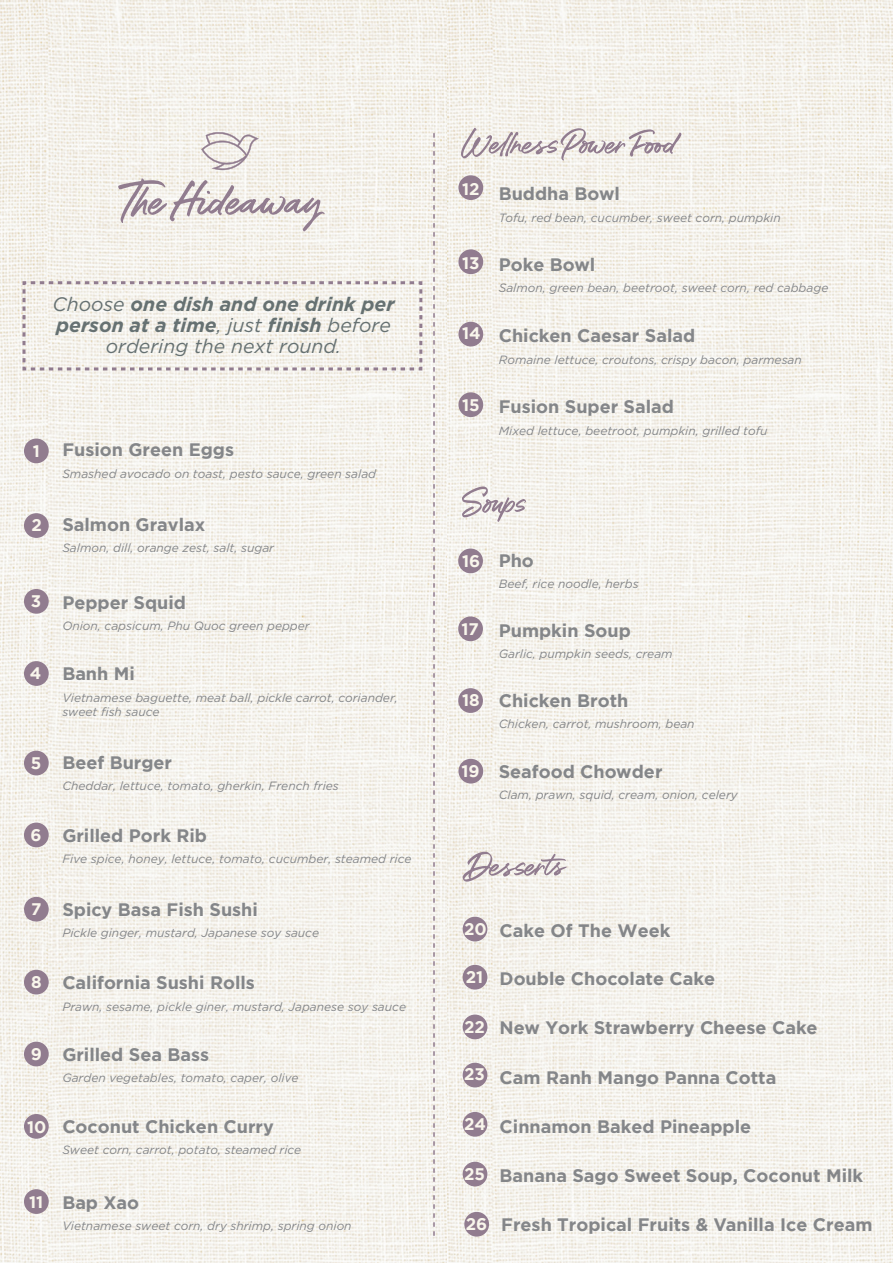
<style>
.page{position:relative;width:893px;height:1263px;background:#fff}
.page>*{position:absolute;margin:0;border:0;box-sizing:border-box;transform-origin:0 0}
.t1{font:italic 700 19.5px/21px "SVN Gotham";color:#667172;text-align:center}
.t2{font:700 18px "SVN Gotham";color:#848689}
.t3{font:700 16.8px "SVN Gotham";color:#f9f6ec}
.t4{font:italic 12px/14.4px "SVN Gotham";color:#848689}
.s1{font-weight:400}
</style>
<div class="page">
<img style="left:446px;top:0;width:447px;height:1263px">
<img style="left:0;top:0;width:446px;height:1263px">
<svg style="left:433px;top:133px;width:2px;height:1103px"></svg>
<svg style="left:23px;top:281px;width:399px;height:89px"></svg>
<svg style="left:461px;top:128px;width:220px;height:32px"></svg>
<svg style="left:462px;top:486px;width:64px;height:36px"></svg>
<svg style="left:463px;top:852px;width:104px;height:30px"></svg>
<svg style="left:201px;top:131px;width:58px;height:39px"></svg>
<svg style="left:118px;top:178px;width:207px;height:53px"></svg>
<div style="left:24px;top:438px;width:25px;height:25px;background:#917c8f;border-radius:50%"></div>
<div style="left:24px;top:513px;width:25px;height:25px;background:#917c8f;border-radius:50%"></div>
<div style="left:24px;top:589px;width:25px;height:25px;background:#917c8f;border-radius:50%"></div>
<div style="left:24px;top:661px;width:25px;height:25px;background:#917c8f;border-radius:50%"></div>
<div style="left:24px;top:751px;width:25px;height:24px;background:#917c8f;border-radius:50%"></div>
<div style="left:24px;top:822px;width:25px;height:25px;background:#917c8f;border-radius:50%"></div>
<svg style="left:20px;top:897px;width:29px;height:29px"></svg>
<div style="left:24px;top:970px;width:25px;height:24px;background:#917c8f;border-radius:50%"></div>
<div style="left:24px;top:1042px;width:25px;height:24px;background:#917c8f;border-radius:50%"></div>
<div style="left:24px;top:1114px;width:25px;height:25px;background:#917c8f;border-radius:50%"></div>
<div style="left:24px;top:1189px;width:25px;height:25px;background:#917c8f;border-radius:50%"></div>
<div style="left:458px;top:175px;width:25px;height:25px;background:#917c8f;border-radius:50%"></div>
<div style="left:458px;top:249px;width:25px;height:25px;background:#917c8f;border-radius:50%"></div>
<div style="left:458px;top:322px;width:25px;height:24px;background:#917c8f;border-radius:50%"></div>
<div style="left:458px;top:392px;width:25px;height:25px;background:#917c8f;border-radius:50%"></div>
<svg style="left:457px;top:548px;width:26px;height:27px"></svg>
<svg style="left:457px;top:616px;width:26px;height:26px"></svg>
<svg style="left:457px;top:688px;width:26px;height:26px"></svg>
<div style="left:458px;top:759px;width:25px;height:24px;background:#917c8f;border-radius:50%"></div>
<div style="left:463px;top:917px;width:24px;height:24px;background:#917c8f;border-radius:50%"></div>
<div style="left:463px;top:965px;width:24px;height:24px;background:#917c8f;border-radius:50%"></div>
<div style="left:463px;top:1014px;width:24px;height:25px;background:#917c8f;border-radius:50%"></div>
<div style="left:463px;top:1063px;width:24px;height:24px;background:#917c8f;border-radius:50%"></div>
<div style="left:463px;top:1112px;width:24px;height:25px;background:#917c8f;border-radius:50%"></div>
<div style="left:463px;top:1162px;width:24px;height:24px;background:#917c8f;border-radius:50%"></div>
<div style="left:464px;top:1212px;width:25px;height:24px;background:#917c8f;border-radius:50%"></div>
<h1 class="t1" style="left:52px;top:291px;width:344px"><span class="s1">Choose</span> one dish and one drink per person at a time<span class="s1">, just</span> finish <span class="s1">before ordering the next round.</span></h1>
<h3 class="t3" style="left:33px;top:439px;width:9px">1</h3>
<h3 class="t3" style="left:31px;top:513px;width:12px">2</h3>
<h3 class="t3" style="left:31px;top:589px;width:12px">3</h3>
<h3 class="t3" style="left:30px;top:661px;width:13px">4</h3>
<h3 class="t3" style="left:31px;top:751px;width:12px">5</h3>
<h3 class="t3" style="left:31px;top:822px;width:13px">6</h3>
<h3 class="t3" style="left:31px;top:897px;width:12px">7</h3>
<h3 class="t3" style="left:31px;top:969px;width:12px">8</h3>
<h3 class="t3" style="left:31px;top:1041px;width:13px">9</h3>
<h3 class="t3" style="left:27px;top:1114px;width:21px">10</h3>
<h3 class="t3" style="left:29px;top:1189px;width:16px">11</h3>
<h2 class="t2" style="left:62px;top:437px;width:173px">Fusion Green Eggs</h2>
<p class="t4" style="left:62px;top:465px;width:315px">Smashed avocado on toast, pesto sauce, green salad</p>
<h2 class="t2" style="left:62px;top:511px;width:144px">Salmon Gravlax</h2>
<p class="t4" style="left:62px;top:540px;width:213px">Salmon, dill, orange zest, salt, sugar</p>
<h2 class="t2" style="left:62px;top:589px;width:125px">Pepper Squid</h2>
<p class="t4" style="left:62px;top:617px;width:249px">Onion, capsicum, Phu Quoc green pepper</p>
<h2 class="t2" style="left:62px;top:661px;width:74px">Banh Mi</h2>
<p class="t4" style="left:62px;top:689px;width:337px">Vietnamese baguette, meat ball, pickle carrot, coriander, sweet fish sauce</p>
<h2 class="t2" style="left:62px;top:749px;width:111px">Beef Burger</h2>
<p class="t4" style="left:62px;top:778px;width:278px">Cheddar, lettuce, tomato, gherkin, French fries</p>
<h2 class="t2" style="left:62px;top:822px;width:146px">Grilled Pork Rib</h2>
<p class="t4" style="left:62px;top:851px;width:351px">Five spice, honey, lettuce, tomato, cucumber, steamed rice</p>
<h2 class="t2" style="left:62px;top:896px;width:197px">Spicy Basa Fish Sushi</h2>
<p class="t4" style="left:62px;top:925px;width:258px">Pickle ginger, mustard, Japanese soy sauce</p>
<h2 class="t2" style="left:62px;top:969px;width:194px">California Sushi Rolls</h2>
<p class="t4" style="left:62px;top:998px;width:345px">Prawn, sesame, pickle giner, mustard, Japanese soy sauce</p>
<h2 class="t2" style="left:62px;top:1041px;width:148px">Grilled Sea Bass</h2>
<p class="t4" style="left:62px;top:1069px;width:238px">Garden vegetables, tomato, caper, olive</p>
<h2 class="t2" style="left:62px;top:1113px;width:213px">Coconut Chicken Curry</h2>
<p class="t4" style="left:62px;top:1141px;width:240px">Sweet corn, carrot, potato, steamed rice</p>
<h2 class="t2" style="left:62px;top:1189px;width:78px">Bap Xao</h2>
<p class="t4" style="left:62px;top:1218px;width:291px">Vietnamese sweet corn, dry shrimp, spring onion</p>
<h3 class="t3" style="left:462px;top:176px;width:19px">12</h3>
<h3 class="t3" style="left:462px;top:250px;width:19px">13</h3>
<h3 class="t3" style="left:462px;top:321px;width:20px">14</h3>
<h3 class="t3" style="left:462px;top:393px;width:19px">15</h3>
<h2 class="t2" style="left:499px;top:181px;width:123px">Buddha Bowl</h2>
<p class="t4" style="left:499px;top:209px;width:284px">Tofu, red bean, cucumber, sweet corn, pumpkin</p>
<h2 class="t2" style="left:499px;top:252px;width:98px">Poke Bowl</h2>
<p class="t4" style="left:499px;top:280px;width:331px">Salmon, green bean, beetroot, sweet corn, red cabbage</p>
<h2 class="t2" style="left:499px;top:323px;width:198px">Chicken Caesar Salad</h2>
<p class="t4" style="left:499px;top:351px;width:305px">Romaine lettuce, croutons, crispy bacon, parmesan</p>
<h2 class="t2" style="left:499px;top:394px;width:177px">Fusion Super Salad</h2>
<p class="t4" style="left:499px;top:422px;width:270px">Mixed lettuce, beetroot, pumpkin, grilled tofu</p>
<h3 class="t3" style="left:462px;top:549px;width:20px">16</h3>
<h3 class="t3" style="left:461px;top:616px;width:19px">17</h3>
<h3 class="t3" style="left:462px;top:688px;width:19px">18</h3>
<h3 class="t3" style="left:461px;top:759px;width:20px">19</h3>
<h2 class="t2" style="left:499px;top:547px;width:37px">Pho</h2>
<p class="t4" style="left:499px;top:575px;width:141px">Beef, rice noodle, herbs</p>
<h2 class="t2" style="left:499px;top:617px;width:134px">Pumpkin Soup</h2>
<p class="t4" style="left:499px;top:646px;width:175px">Garlic, pumpkin seeds, cream</p>
<h2 class="t2" style="left:499px;top:687px;width:131px">Chicken Broth</h2>
<p class="t4" style="left:499px;top:715px;width:197px">Chicken, carrot, mushroom, bean</p>
<h2 class="t2" style="left:499px;top:758px;width:165px">Seafood Chowder</h2>
<p class="t4" style="left:499px;top:786px;width:240px">Clam, prawn, squid, cream, onion, celery</p>
<h3 class="t3" style="left:464px;top:917px;width:24px">20</h3>
<h3 class="t3" style="left:466px;top:965px;width:19px">21</h3>
<h3 class="t3" style="left:464px;top:1014px;width:22px">22</h3>
<h3 class="t3" style="left:464px;top:1062px;width:22px">23</h3>
<h3 class="t3" style="left:464px;top:1112px;width:23px">24</h3>
<h3 class="t3" style="left:464px;top:1162px;width:22px">25</h3>
<h3 class="t3" style="left:466px;top:1212px;width:23px">26</h3>
<h2 class="t2" style="left:500px;top:917px;width:172px">Cake Of The Week</h2>
<h2 class="t2" style="left:500px;top:965px;width:217px">Double Chocolate Cake</h2>
<h2 class="t2" style="left:500px;top:1015px;width:320px">New York Strawberry Cheese Cake</h2>
<h2 class="t2" style="left:500px;top:1064px;width:278px">Cam Ranh Mango Panna Cotta</h2>
<h2 class="t2" style="left:500px;top:1113px;width:253px">Cinnamon Baked Pineapple</h2>
<h2 class="t2" style="left:500px;top:1162px;width:365px">Banana Sago Sweet Soup, Coconut Milk</h2>
<h2 class="t2" style="left:501px;top:1211px;width:373px">Fresh Tropical Fruits &amp; Vanilla Ice Cream</h2>
</div>
